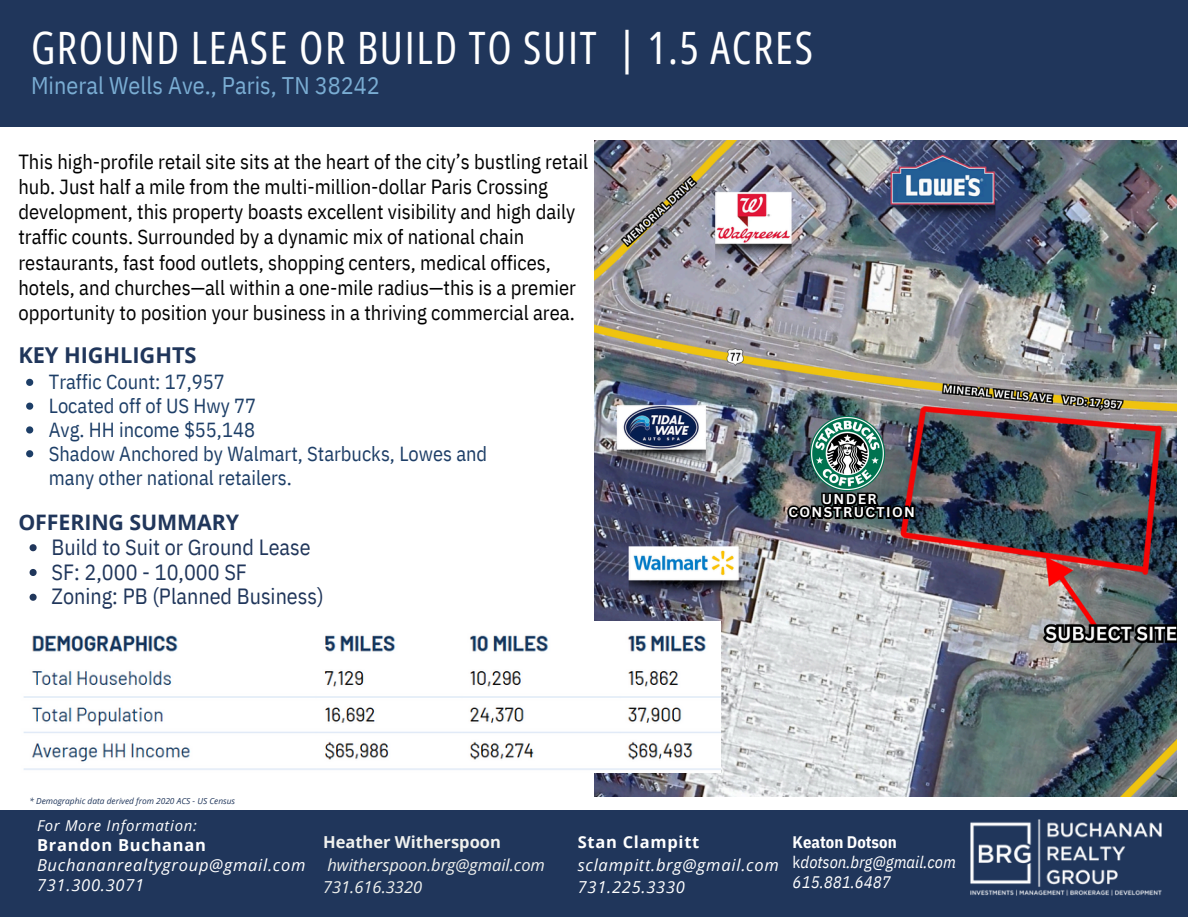
<style>
.page{position:relative;width:1188px;height:918px;background:#fff}
.page>*{position:absolute;margin:0;border:0;box-sizing:border-box;transform-origin:0 0}
.t1{font:44.7px "Open Sans Condensed";letter-spacing:.035em;color:#fff}
.t2{font:24px "IBM Plex Sans Cond";color:#7aadd3}
.t3{font:22.05px "IBM Plex Sans Cond";color:#20365b}
.t4{font:700 21.9px "Open Sans";letter-spacing:-.005em;color:#20365b}
.t5{font:700 21.3px "Open Sans";letter-spacing:-.005em;color:#20365b}
.t6{font:20.4px/25.2px "IBM Plex Sans Cond";color:#000}
.t7{font:20.4px/23.9px "IBM Plex Sans Cond";color:#1d3e67}
.t8{font:italic 16.65px/20.2px "IBM Plex Sans Cond";color:#fff}
.t9{font:italic 16.5px/20.2px "Open Sans";letter-spacing:.045em;color:#fff}
.t10{font:italic 16.5px/22.5px "Open Sans";color:#f0f1ee}
.t11{font:italic 15px "Open Sans";letter-spacing:.045em;color:#fff}
.t12{font:700 13.8px/12.9px "Canva Sans";letter-spacing:.1em;color:#fff;text-align:center}
.t13{font:italic 8.4px "Open Sans";color:#20365b}
.s1{font-weight:700;font-style:normal}
.s2{font-style:normal}
</style>
<div class="page">
<div style="left:0;top:0;width:1188px;height:127px;background:#20365b"></div>
<div style="left:0;top:810px;width:1188px;height:107px;background:#20365b"></div>
<img style="left:970px;top:820px;width:192px;height:75px">
<img style="left:594px;top:141px;width:583px;height:655px">
<svg style="left:30px;top:544px;width:7px;height:7px"></svg>
<svg style="left:30px;top:569px;width:7px;height:7px"></svg>
<svg style="left:30px;top:594px;width:7px;height:7px"></svg>
<img style="left:23px;top:621px;width:698px;height:151px">
<img style="left:780px;top:415px;width:136px;height:77px">
<svg style="left:26px;top:379px;width:7px;height:7px"></svg>
<svg style="left:26px;top:403px;width:7px;height:7px"></svg>
<svg style="left:26px;top:426px;width:7px;height:8px"></svg>
<svg style="left:26px;top:450px;width:7px;height:7px"></svg>
<img style="left:784px;top:491px;width:133px;height:31px">
<h4 class="t1" style="left:31px;top:17px;width:784px">GROUND LEASE OR BUILD TO SUIT | 1.5 ACRES</h4>
<h4 class="t2" style="left:31px;top:69px;width:350px">Mineral Wells Ave., Paris, TN 38242</h4>
<h1 class="t6" style="left:18px;top:148px;width:571px">This high-profile retail site sits at the heart of the city’s bustling retail hub. Just half a mile from the multi-million-dollar Paris Crossing development, this property boasts excellent visibility and high daily traffic counts. Surrounded by a dynamic mix of national chain restaurants, fast food outlets, shopping centers, medical offices, hotels, and churches—all within a one-mile radius—this is a premier opportunity to position your business in a thriving commercial area.</h1>
<p class="t4" style="left:18px;top:340px;width:180px">KEY HIGHLIGHTS</p>
<p class="t7" style="left:49px;top:370px;width:177px">Traffic Count: 17,957</p>
<p class="t7" style="left:49px;top:394px;width:209px">Located off of US Hwy 77</p>
<p class="t7" style="left:49px;top:418px;width:208px">Avg. HH income $55,148</p>
<p class="t7" style="left:49px;top:441px;width:440px">Shadow Anchored by Walmart, Starbucks, Lowes and many other national retailers.</p>
<h2 class="t5" style="left:18px;top:508px;width:222px">OFFERING SUMMARY</h2>
<p class="t3" style="left:52px;top:532px;width:261px">Build to Suit or Ground Lease</p>
<p class="t3" style="left:52px;top:557px;width:197px">SF: 2,000 - 10,000 SF</p>
<h6 class="t3" style="left:52px;top:582px;width:274px">Zoning: PB (Planned Business)</h6>
<h5 class="t12" style="left:788px;top:492px;width:128px">UNDER<br>CONSTRUCTION</h5>
<p class="t13" style="left:29px;top:795px;width:207px">* Demographic data derived from 2020 ACS - US Census</p>
<h3 class="t11" style="left:37px;top:815px;width:161px">For More Information:</h3>
<h3 class="t9" style="left:37px;top:834px;width:270px"><span class="s1">Brandon Buchanan<br></span>Buchananrealtygroup@gmail.com<br>731.300.3071</h3>
<p class="t9" style="left:578px;top:831px;width:203px;line-height:22.5px"><span class="s1">Stan Clampitt </span>sclampitt.brg@gmail.com<br>731.225.3330</p>
<p class="t8" style="left:793px;top:831px;width:165px"><span class="s1">Keaton Dotson </span><span class="s2">k</span>dotson.brg@gmail.com<br>615.881.6487</p>
<p class="t10" style="left:323px;top:831px;width:223px"><span class="s1">Heather Witherspoon </span>hwitherspoon.brg@gmail.com<br>731.616.3320</p>
</div>
